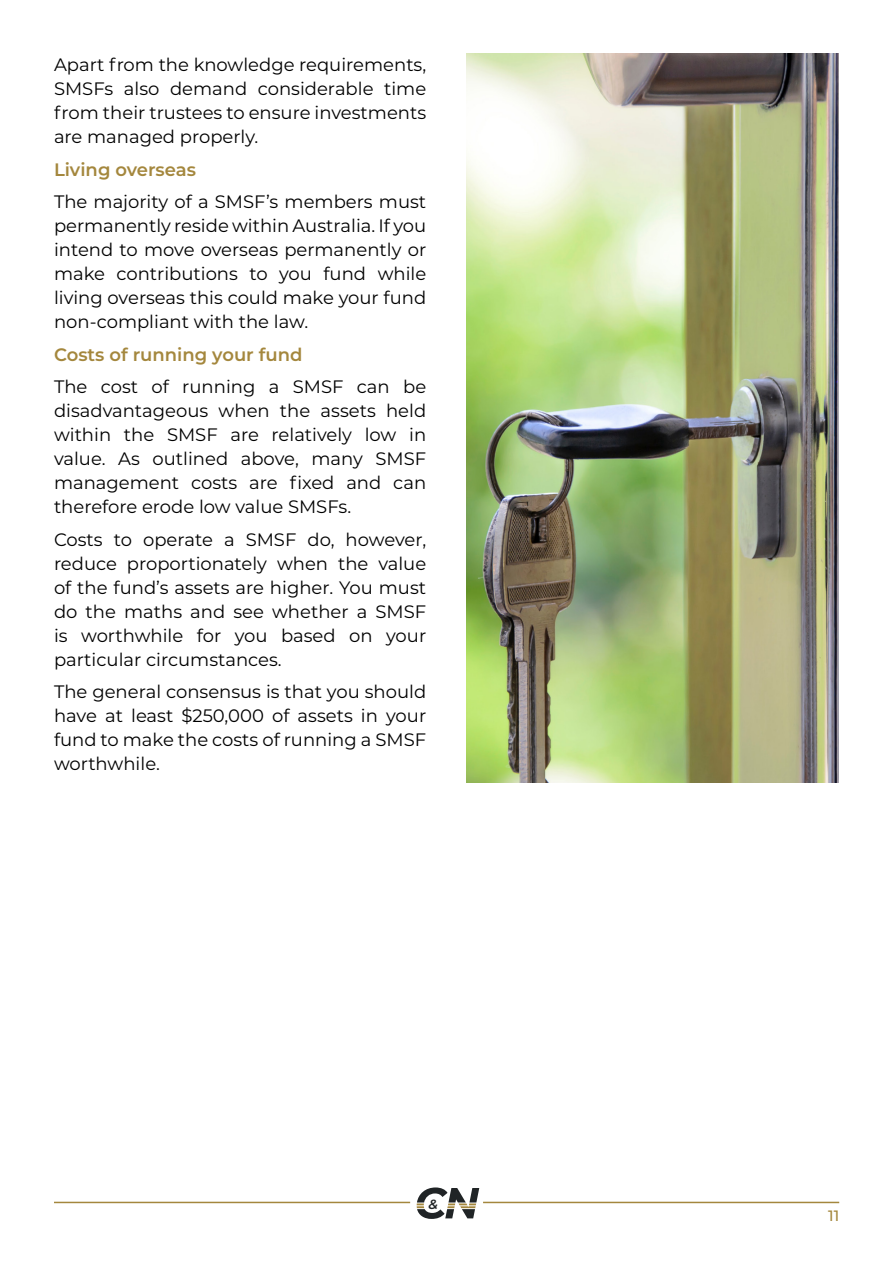
<style>
.page{position:relative;width:893px;height:1263px;background:#fff}
.page>*{position:absolute;margin:0;border:0;box-sizing:border-box;transform-origin:0 0}
.t1{font:18px/24px "Montserrat";color:#000;text-align:justify}
.t2{font:600 18px "Montserrat";color:#a4873d}
.t3{font:500 15px "Montserrat";color:#a4873d}
.t4{font:italic 600 13.35px "Montserrat";color:#202426}
</style>
<div class="page">
<hr style="left:54px;top:1202px;width:356px;height:1px;background:#a4873d">
<hr style="left:483px;top:1202px;width:356px;height:1px;background:#a4873d">
<svg style="left:417px;top:1187px;width:62px;height:32px"></svg>
<img style="left:467px;top:53px;width:372px;height:729px">
<p class="t1" style="left:54px;top:52px;width:374px">Apart from the knowledge requirements, SMSFs also demand considerable time from their trustees to ensure investments are managed properly.</p>
<p class="t2" style="left:54px;top:157px;width:144px">Living overseas</p>
<p class="t1" style="left:54px;top:189px;width:374px">The majority of a SMSF’s members must permanently reside within Australia. If you intend to move overseas permanently or make contributions to you fund while living overseas this could make your fund non-compliant with the law.</p>
<p class="t2" style="left:54px;top:342px;width:250px">Costs of running your fund</p>
<p class="t1" style="left:54px;top:374px;width:374px">The cost of running a SMSF can be disadvantageous when the assets held within the SMSF are relatively low in value. As outlined above, many SMSF management costs are fixed and can therefore erode low value SMSFs.</p>
<p class="t1" style="left:54px;top:527px;width:374px">Costs to operate a SMSF do, however, reduce proportionately when the value of the fund’s assets are higher. You must do the maths and see whether a SMSF is worthwhile for you based on your particular circumstances.</p>
<p class="t1" style="left:54px;top:679px;width:374px">The general consensus is that you should have at least $250,000 of assets in your fund to make the costs of running a SMSF worthwhile.</p>
<p class="t4" style="left:428px;top:1195px;width:11px">&amp;</p>
<p class="t3" style="left:828px;top:1205px;width:13px">11</p>
</div>
